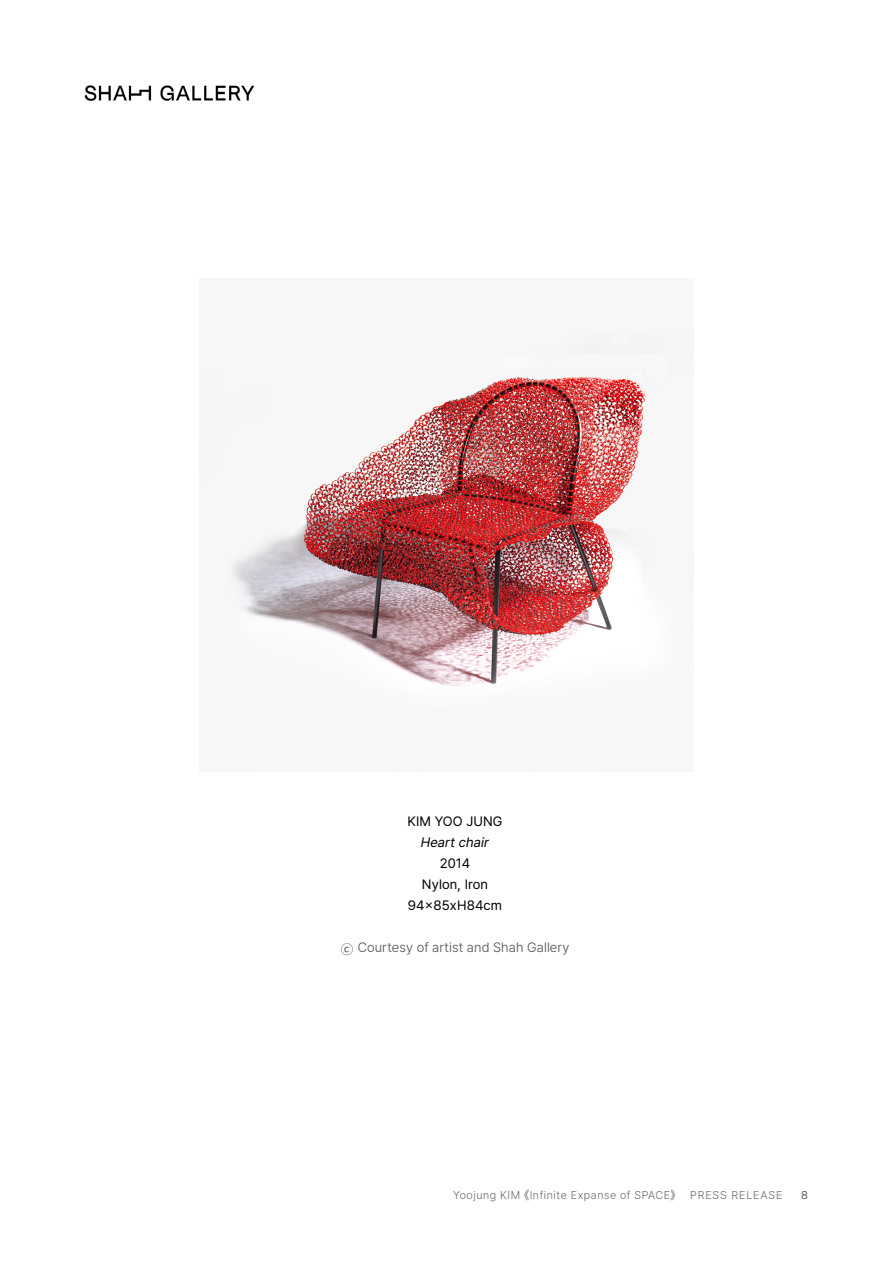
<style>
.page{position:relative;width:893px;height:1263px;background:#fff}
.page>*{position:absolute;margin:0;border:0;box-sizing:border-box;transform-origin:0 0}
.t1{font:13.5px/21px "Pretendard";letter-spacing:.01em;color:#000;text-align:center}
.t2{font:300 13.5px "Pretendard";letter-spacing:.01em;color:#595757}
.t3{font:italic 13.5px "Pretendard";color:#000}
.t4{font:300 11.25px "Pretendard";letter-spacing:.05em;color:#727171}
.t5{font:300 11.25px "Pretendard";letter-spacing:.08em;color:#727171}
.t6{font:300 11.25px "Pretendard";color:#3e3a39}
.s1{font-family:"Malgun Gothic";font-weight:400}
</style>
<div class="page">
<img style="left:84px;top:85px;width:171px;height:16px">
<img style="left:200px;top:334px;width:469px;height:353px">
<p class="t1" style="left:408px;top:811px;width:96px">KIM YOO JUNG</p>
<p class="t3" style="left:420px;top:833px;width:73px">Heartchair</p>
<p class="t1" style="left:408px;top:853px;width:96px">2014<br>Nylon, Iron<br>94x85xH84cm</p>
<p class="t2" style="left:341px;top:938px;width:230px"><span class="s1">ⓒ</span> Courtesy of artist and Shah Gallery</p>
<p class="t4" style="left:453px;top:1187px;width:224px">Yoojung KIM 《Infinite Expanse of SPACE》</p>
<p class="t5" style="left:690px;top:1187px;width:94px">PRESS RELEASE</p>
<p class="t6" style="left:801px;top:1187px;width:8px">8</p>
</div>
